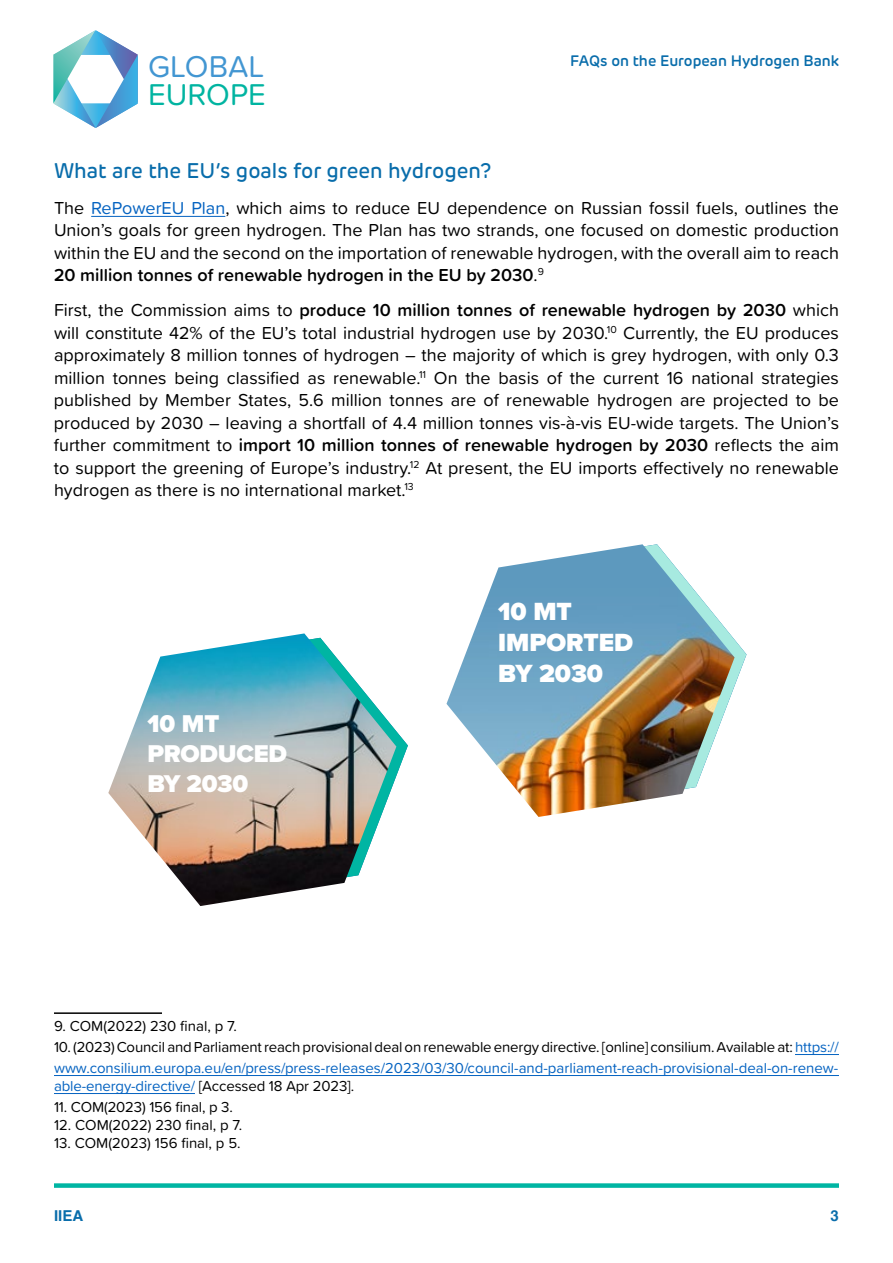
<style>
.page{position:relative;width:893px;height:1263px;background:#fff}
.page>*{position:absolute;margin:0;border:0;box-sizing:border-box;transform-origin:0 0}
.t1{font:31.2px "Proxima Soft";color:#4296d2}
.t2{font:31.2px "Proxima Soft";color:#00b4a1}
.t3{font:900 25.8px/30.9px "Proxima Nova";color:#fff}
.t4{font:900 25.2px/30.2px "Proxima Nova";letter-spacing:-.01em;color:#fff}
.t5{font:500 21px "New Rubrik Edge";color:#096dab}
.t6{font:18px/22.5px "Proxima Soft";color:#000;text-align:justify}
.t7{font:15px/21px "Proxima Soft";letter-spacing:-.01em;color:#0563c1}
.t8{font:15px "Proxima Soft";color:#000}
.t9{font:600 15px "New Rubrik Edge";color:#096dab}
.t10{font:700 15px "Helvetica";color:#096dab}
.s1{color:#0563c1}
.s2{font-weight:600}
.s3{color:#000}
</style>
<div class="page">
<svg style="left:53px;top:30px;width:85px;height:98px"></svg>
<div style="left:54px;top:1183px;width:785px;height:5px;background:#00b5a3"></div>
<svg style="left:396px;top:731px;width:12px;height:46px"></svg>
<img style="left:108px;top:633px;width:288px;height:273px">
<hr style="left:91px;top:216px;width:134px;height:1px;background:#0563c1">
<hr style="left:54px;top:1012px;width:108px;height:2px;background:#000">
<hr style="left:795px;top:1054px;width:44px;height:1px;background:#0563c1">
<hr style="left:54px;top:1075px;width:785px;height:1px;background:#0563c1">
<hr style="left:54px;top:1093px;width:141px;height:1px;background:#0563c1">
<img style="left:446px;top:544px;width:289px;height:273px">
<h1 class="t1" style="left:148px;top:43px;width:118px">GLOBAL</h1>
<h1 class="t2" style="left:148px;top:71px;width:119px">EUROPE</h1>
<p class="t9" style="left:570px;top:51px;width:270px">FAQs on the European Hydrogen Bank</p>
<p class="t5" style="left:54px;top:158px;width:439px">What are the EU’s goals for green hydrogen?</p>
<p class="t6" style="left:54px;top:195px;width:787px">The <span class="s1">RePowerEU Plan</span>, which aims to reduce EU dependence on Russian fossil fuels, outlines the Union’s goals for green hydrogen. The Plan has two strands, one focused on domestic production within the EU and the second on the importation of renewable hydrogen, with the overall aim to reach <span class="s2">20 million tonnes of renewable hydrogen in the EU by 2030</span>.<sup>9</sup></p>
<p class="t6" style="left:54px;top:298px;width:787px">First, the Commission aims to <span class="s2">produce 10 million tonnes of renewable hydrogen by 2030</span> which will constitute 42% of the EU’s total industrial hydrogen use by 2030.<sup>10</sup> Currently, the EU produces approximately 8 million tonnes of hydrogen – the majority of which is grey hydrogen, with only 0.3 million tonnes being classified as renewable.<sup>11</sup> On the basis of the current 16 national strategies published by Member States, 5.6 million tonnes are of renewable hydrogen are projected to be produced by 2030 – leaving a shortfall of 4.4 million tonnes vis-à-vis EU-wide targets. The Union’s further commitment to <span class="s2">import 10 million tonnes of renewable hydrogen by 2030</span> reflects the aim to support the greening of Europe’s industry.<sup>12</sup> At present, the EU imports effectively no renewable hydrogen as there is no international market.<sup>13</sup></p>
<h3 class="t4" style="left:147px;top:708px;width:141px">10 MT<br>PRODUCED<br>BY 2030</h3>
<h2 class="t3" style="left:498px;top:596px;width:136px">10 MT<br>IMPORTED<br>BY 2030</h2>
<p class="t8" style="left:54px;top:1015px;width:184px">9. COM(2022) 230 final, p 7.</p>
<p class="t7" style="left:54px;top:1036px;width:786px"><span class="s3">10. (2023) Council and Parliament reach provisional deal on renewable energy directive. [online] consilium. Available at:</span> https:// www.consilium.europa.eu/en/press/press-releases/2023/03/30/council-and-parliament-reach-provisional-deal-on-renew-</p>
<p class="t7" style="left:54px;top:1075px;width:302px">able-energy-directive/ <span class="s3">[Accessed 18 Apr 2023].</span></p>
<p class="t8" style="left:54px;top:1096px;width:180px">11. COM(2023) 156 final, p 3.</p>
<p class="t8" style="left:54px;top:1114px;width:190px">12. COM(2022) 230 final, p 7.</p>
<p class="t8" style="left:54px;top:1132px;width:188px">13. COM(2023) 156 final, p 5.</p>
<p class="t10" style="left:54px;top:1204px;width:31px">IIEA</p>
<p class="t10" style="left:831px;top:1204px;width:10px">3</p>
</div>
